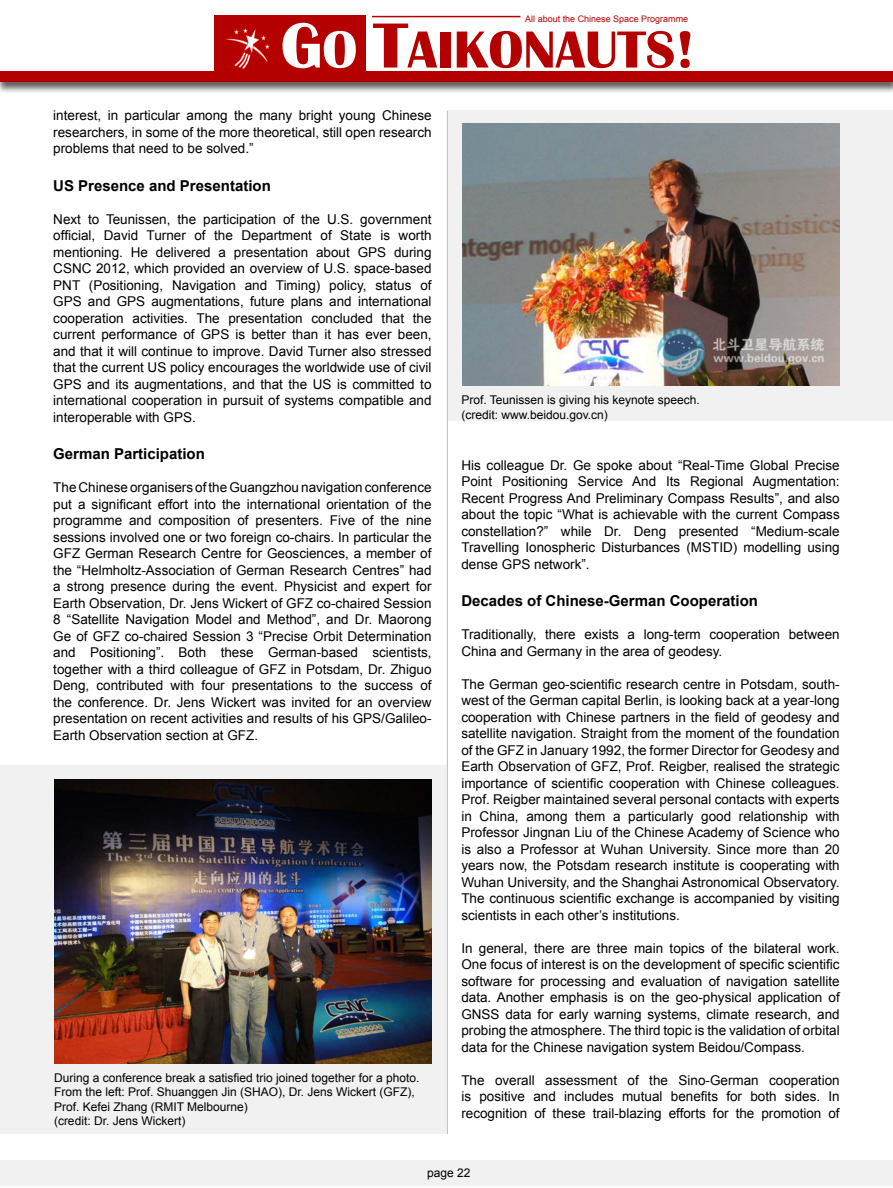
<style>
.page{position:relative;width:893px;height:1188px;background:#fff}
.page>*{position:absolute;margin:0;border:0;box-sizing:border-box;transform-origin:0 0}
.t1{font:700 54px "Britannic";color:#b50000}
.t2{font:700 15px "Arial";color:#000}
.t3{font:13.5px/16.5px "Arial";color:#000;text-align:justify}
.t4{font:12px/14.4px "Arial";color:#000}
.t5{font:9px "Arial";color:#b50000}
.s1{font-size:66px;color:#fff}
.s2{color:#fff}
.s3{font-size:66px}
</style>
<div class="page">
<div style="left:214px;top:15px;width:151px;height:63px;background:#b50000"></div>
<img style="left:225px;top:28px;width:45px;height:41px">
<div style="left:0;top:72px;width:893px;height:22px;background:#000;opacity:.64"></div>
<div style="left:0;top:72px;width:893px;height:10px;background:#b50000"></div>
<hr style="left:372px;top:16px;width:148px;height:1px;background:#b50000">
<div style="left:0;top:1161px;width:893px;height:25px;background:#f1f1f2"></div>
<div style="left:0;top:765px;width:446px;height:369px;background:#f1f1f2"></div>
<img style="left:54px;top:780px;width:378px;height:284px">
<div style="left:448px;top:111px;width:445px;height:310px;background:#f1f1f2"></div>
<img style="left:462px;top:124px;width:378px;height:261px">
<hr style="left:447px;top:111px;width:1px;height:1023px;background:#bcbec0">
<p class="t5" style="left:525px;top:13px;width:165px">All about the Chinese Space Programme</p>
<h1 class="t1" style="left:281px;top:19px;width:416px"><span class="s1">G</span><span class="s2">O</span> <span class="s3">T</span>AIKONAUTS!</h1>
<p class="t3" style="left:53px;top:108px;width:380px">interest, in particular among the many bright young Chinese researchers, in some of the more theoretical, still open research problems that need to be solved.”</p>
<p class="t2" style="left:53px;top:176px;width:219px">US Presence and Presentation</p>
<p class="t3" style="left:53px;top:211px;width:380px">Next to Teunissen, the participation of the U.S. government official, David Turner of the Department of State is worth mentioning. He delivered a presentation about GPS during CSNC 2012, which provided an overview of U.S. space-based PNT (Positioning, Navigation and Timing) policy, status of GPS and GPS augmentations, future plans and international cooperation activities. The presentation concluded that the current performance of GPS is better than it has ever been, and that it will continue to improve. David Turner also stressed that the current US policy encourages the worldwide use of civil GPS and its augmentations, and that the US is committed to international cooperation in pursuit of systems compatible and interoperable with GPS.</p>
<p class="t2" style="left:53px;top:444px;width:153px">German Participation</p>
<p class="t3" style="left:53px;top:480px;width:380px">The Chinese organisers of the Guangzhou navigation conference put a significant effort into the international orientation of the programme and composition of presenters. Five of the nine sessions involved one or two foreign co-chairs. In particular the GFZ German Research Centre for Geosciences, a member of the “Helmholtz-Association of German Research Centres” had a strong presence during the event. Physicist and expert for Earth Observation, Dr. Jens Wickert of GFZ co-chaired Session 8 “Satellite Navigation Model and Method”, and Dr. Maorong Ge of GFZ co-chaired Session 3 “Precise Orbit Determination and Positioning”. Both these German-based scientists, together with a third colleague of GFZ in Potsdam, Dr. Zhiguo Deng, contributed with four presentations to the success of the conference. Dr. Jens Wickert was invited for an overview presentation on recent activities and results of his GPS/Galileo-Earth Observation section at GFZ.</p>
<p class="t4" style="left:54px;top:1071px;width:367px">During a conference break a satisfied trio joined together for a photo.<br>From the left: Prof. Shuanggen Jin (SHAO), Dr. Jens Wickert (GFZ), Prof. Kefei Zhang (RMIT Melbourne)<br>(credit: Dr. Jens Wickert)</p>
<p class="t4" style="left:461px;top:393px;width:240px">Prof. Teunissen is giving his keynote speech. (credit: www.beidou.gov.cn)</p>
<p class="t3" style="left:461px;top:457px;width:380px">His colleague Dr. Ge spoke about “Real-Time Global Precise Point Positioning Service And Its Regional Augmentation:<br>Recent Progress And Preliminary Compass Results”, and also about the topic “What is achievable with the current Compass constellation?” while Dr. Deng presented “Medium-scale Travelling Ionospheric Disturbances (MSTID) modelling using dense GPS network”.</p>
<p class="t2" style="left:461px;top:591px;width:298px">Decades of Chinese-German Cooperation</p>
<p class="t3" style="left:461px;top:626px;width:380px">Traditionally, there exists a long-term cooperation between<br>China and Germany in the area of geodesy.</p>
<p class="t3" style="left:461px;top:676px;width:380px">The German geo-scientific research centre in Potsdam, south&shy;west of the German capital Berlin, is looking back at a year-long cooperation with Chinese partners in the field of geodesy and satellite navigation. Straight from the moment of the foundation of the GFZ in January 1992, the former Director for Geodesy and Earth Observation of GFZ, Prof. Reigber, realised the strategic importance of scientific cooperation with Chinese colleagues.<br>Prof. Reigber maintained several personal contacts with experts in China, among them a particularly good relationship with Professor Jingnan Liu of the Chinese Academy of Science who is also a Professor at Wuhan University. Since more than 20 years now, the Potsdam research institute is cooperating with Wuhan University, and the Shanghai Astronomical Observatory.<br>The continuous scientific exchange is accompanied by visiting scientists in each other’s institutions.</p>
<p class="t3" style="left:461px;top:940px;width:380px">In general, there are three main topics of the bilateral work.<br>One focus of interest is on the development of specific scientific software for processing and evaluation of navigation satellite data. Another emphasis is on the geo-physical application of GNSS data for early warning systems, climate research, and probing the atmosphere. The third topic is the validation of orbital data for the Chinese navigation system Beidou/Compass.</p>
<p class="t3" style="left:461px;top:1072px;width:380px">The overall assessment of the Sino-German cooperation is positive and includes mutual benefits for both sides. In recognition of these trail-blazing efforts for the promotion of</p>
<p class="t4" style="left:427px;top:1166px;width:45px">page 22</p>
</div>
